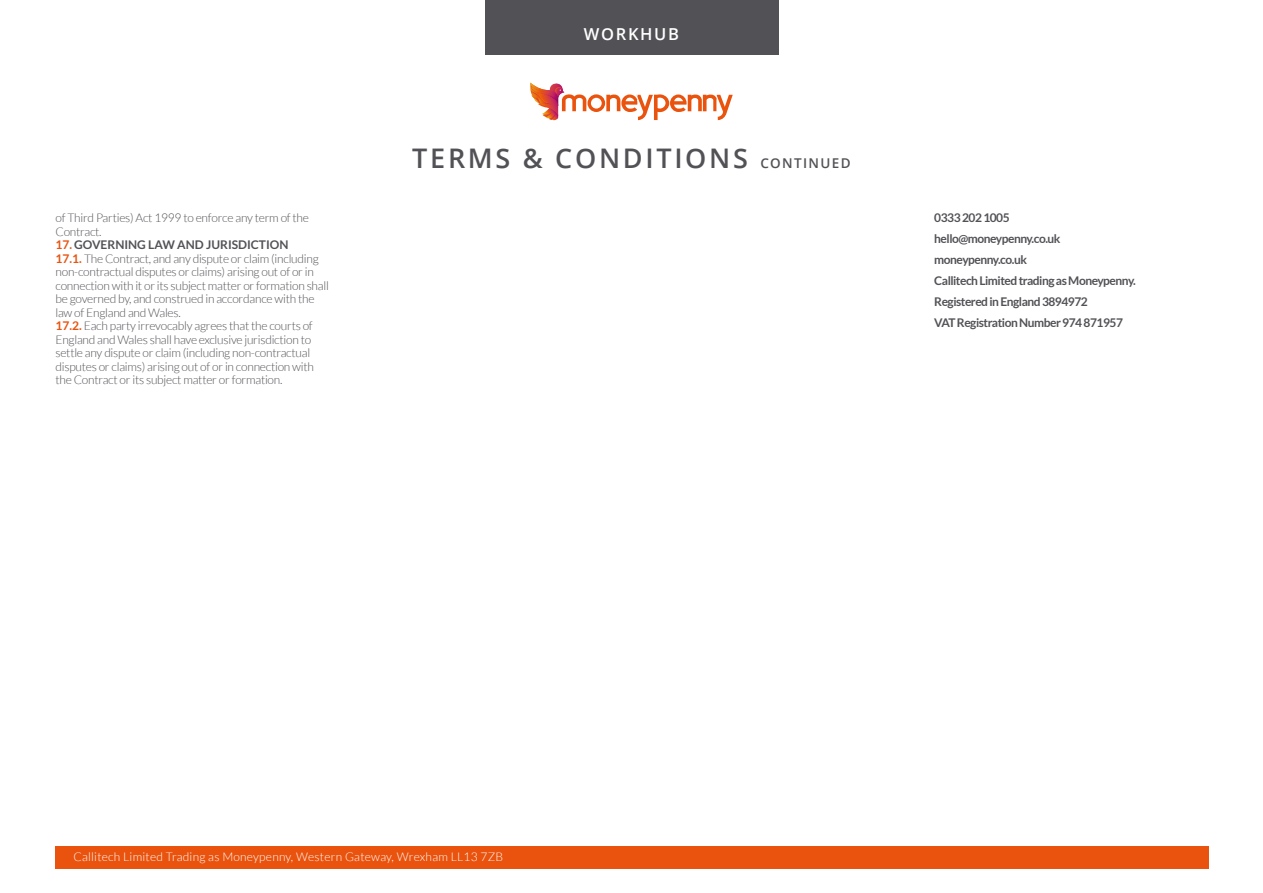
<style>
.page{position:relative;width:1263px;height:893px;background:#fff}
.page>*{position:absolute;margin:0;border:0;box-sizing:border-box;transform-origin:0 0}
.t1{font:600 27px "Open Sans";letter-spacing:.1em;color:#525156}
.t2{font:600 16.5px "Open Sans";letter-spacing:.1em;color:#fff}
.t3{font:300 12px/13.5px "Lato";letter-spacing:-.02em;color:#525156}
.t4{font:700 12px/21px "Lato";letter-spacing:-.04em;color:#525156}
.t5{font:300 12px "Lato";letter-spacing:.02em;color:#fff}
.s1{font-weight:700;color:#e9530e}
.s2{font-weight:700}
.s3{font-size:13.5px}
</style>
<div class="page">
<div style="left:55px;top:846px;width:1153px;height:23px;background:#e9530e"></div>
<svg style="left:530px;top:82px;width:203px;height:39px"></svg>
<div style="left:485px;top:0;width:294px;height:54px;background:#525156"></div>
<p class="t3" style="left:56px;top:211px;width:255px">of Third Parties) Act 1999 to enforce any term of the<br>Contract.</p>
<p class="t3" style="left:56px;top:238px;width:275px"><span class="s1">17.</span> <span class="s2">GOVERNING LAW AND JURISDICTION<br></span><span class="s1">17.1.</span> The Contract, and any dispute or claim (including non-contractual disputes or claims) arising out of or in connection with it or its subject matter or formation shall be governed by, and construed in accordance with the law of England and Wales.<br><span class="s1">17.2.</span> Each party irrevocably agrees that the courts of England and Wales shall have exclusive jurisdiction to settle any dispute or claim (including non-contractual disputes or claims) arising out of or in connection with the Contract or its subject matter or formation.</p>
<h2 class="t2" style="left:584px;top:23px;width:97px">WORKHUB</h2>
<h1 class="t1" style="left:412px;top:140px;width:440px">TERMS &amp; CONDITIONS <span class="s3">CONTINUED</span></h1>
<p class="t4" style="left:934px;top:207px;width:203px">0333 202 1005 hello@moneypenny.co.uk moneypenny.co.uk<br>Callitech Limited trading as Moneypenny.<br>Registered in England 3894972<br>VAT Registration Number 974 871957</p>
<p class="t5" style="left:73px;top:850px;width:431px">Callitech Limited Trading as Moneypenny, Western Gateway, Wrexham LL13 7ZB</p>
</div>
